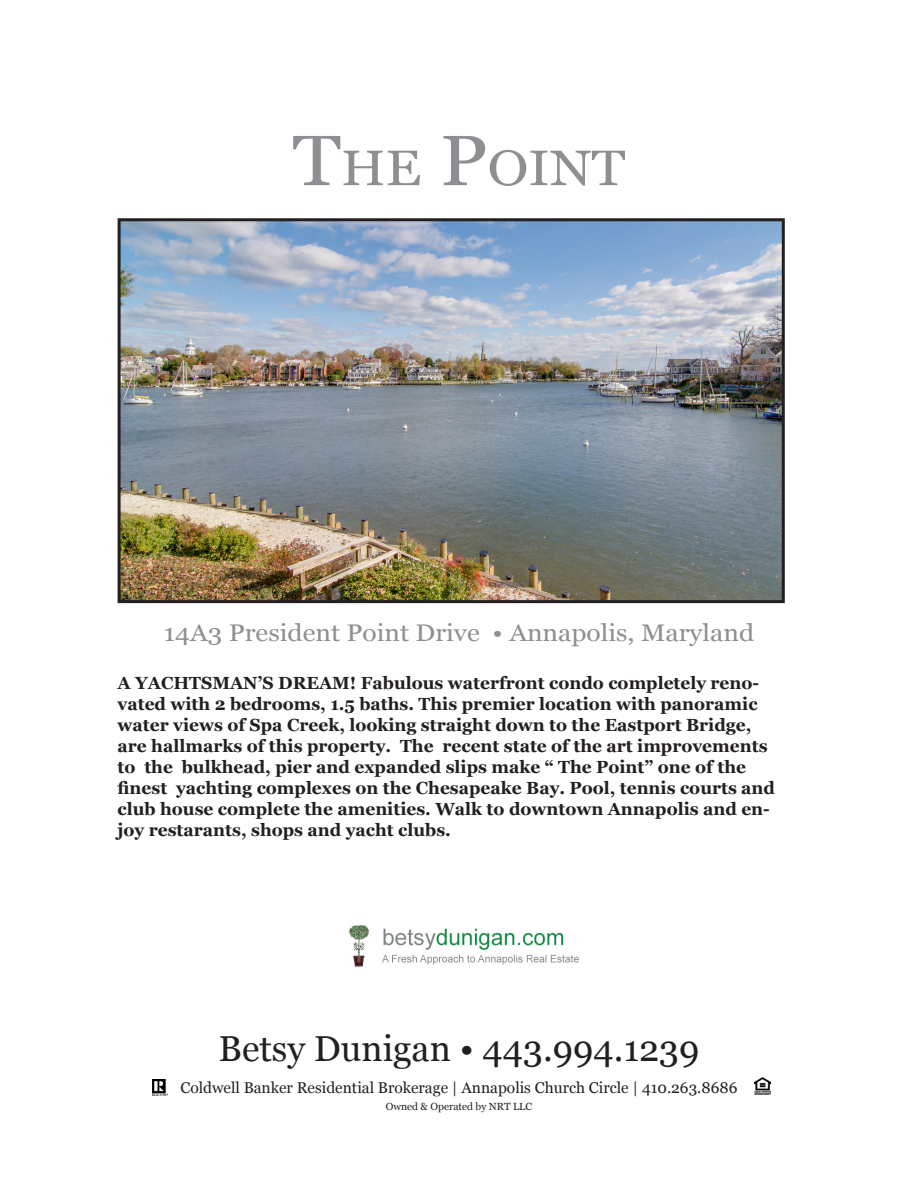
<style>
.page{position:relative;width:918px;height:1188px;background:#fff}
.page>*{position:absolute;margin:0;border:0;box-sizing:border-box;transform-origin:0 0}
.t1{font:49.65px "Georgia";color:#8d8f92;scale:1.1 1}
.t2{font:36px "Georgia";color:#231f20}
.t3{font:24px "Georgia";color:#8d8f92;scale:1.1 1}
.t4{font:700 17.55px/21px "Georgia";color:#231f20}
.t5{font:15.6px "Georgia";color:#231f20}
.t6{font:10.35px "Georgia";color:#231f20}
.s1{font-size:70.95px}
</style>
<div class="page">
<img style="left:152px;top:1080px;width:15px;height:16px">
<img style="left:755px;top:1078px;width:15px;height:16px">
<img style="left:348px;top:925px;width:231px;height:42px">
<img style="left:122px;top:222px;width:659px;height:377px">
<div style="left:118px;top:218px;width:667px;height:385px;border:3px solid #231f20"></div>
<p class="t1" style="left:293px;top:132px;width:303px"><span class="s1">T</span>HE <span class="s1">P</span>OINT</p>
<p class="t3" style="left:164px;top:615px;width:538px">14A3 President Point Drive • Annapolis, Maryland</p>
<p class="t4" style="left:118px;top:672px;width:659px">A YACHTSMAN’S DREAM! Fabulous waterfront condo completely reno&shy;vated with 2 bedrooms, 1.5 baths. This premier location with panoramic water views of Spa Creek, looking straight down to the Eastport Bridge, are hallmarks of this property. The recent state of the art improvements to the bulkhead, pier and expanded slips make “ The Point” one of the finest yachting complexes on the Chesapeake Bay. Pool, tennis courts and club house complete the amenities. Walk to downtown Annapolis and en&shy;joy restarants, shops and yacht clubs.</p>
<p class="t2" style="left:219px;top:1022px;width:482px">Betsy Dunigan • 443.994.1239</p>
<p class="t5" style="left:180px;top:1076px;width:559px">Coldwell Banker Residential Brokerage | Annapolis Church Circle | 410.263.8686</p>
<p class="t6" style="left:386px;top:1099px;width:148px">Owned &amp; Operated by NRT LLC</p>
</div>
